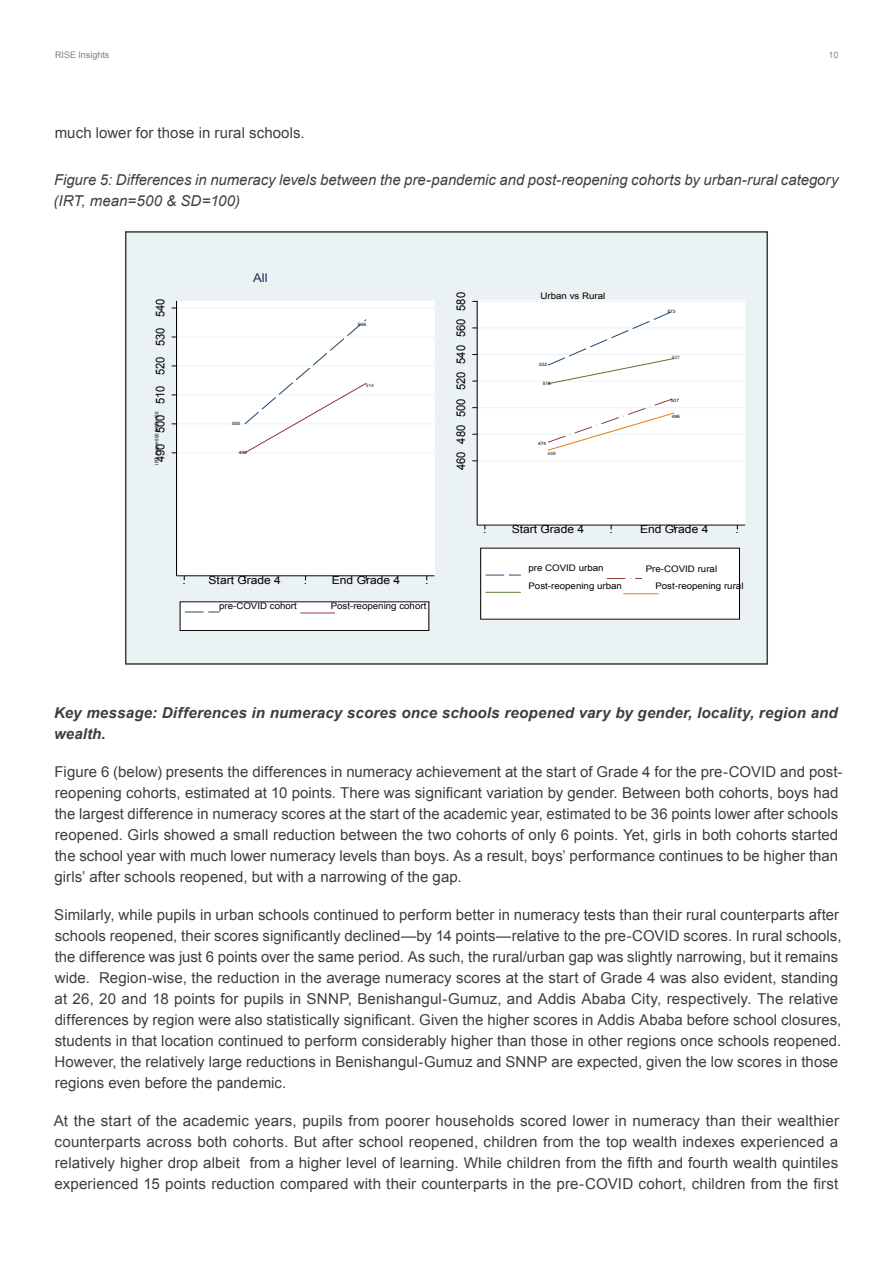
<style>
.page{position:relative;width:893px;height:1263px;background:#fff}
.page>*{position:absolute;margin:0;border:0;box-sizing:border-box;transform-origin:0 0}
.Body_Text{font:15px/21px "Arial";letter-spacing:.005em;color:#3e3e3f}
.Body_Text-2{font:italic 15px/21px "Arial";color:#3e3e3f}
.Body_Text-3{font:italic 700 15px/21px "Arial";letter-spacing:.01em;color:#3e3e3f}
.t1{font:12px "Arial";color:#000;scale:.92 1}
.t2{font:12px "Arial";color:#1e2d53;scale:1.08 1}
.t3{font:11.1px "Arial";color:#000;scale:1.08 1}
.t4{font:9px "Arial";color:#000;scale:1.08 1}
.Body_Text-4{font:9px "Arial";color:#808083}
.Body_Text-5{font:9px "Arial";color:#8b8b8f}
.t5{font:4.8px "Arial";color:#000;scale:.92 1}
.t6{font:4.5px "Arial";color:#000;scale:1.08 1}
.t7{font:4.5px "Arial";color:#1e2d53;scale:1.08 1}
</style>
<div class="page">
<div style="left:126px;top:232px;width:641px;height:431px;background:#eaf2f3"></div>
<div style="left:177px;top:301px;width:257px;height:275px;background:#fff"></div>
<div style="left:177px;top:301px;width:257px;height:275px;border:1px solid #fff"></div>
<hr style="left:177px;top:452px;width:257px;height:1px;background:#eaf2f3">
<hr style="left:177px;top:423px;width:257px;height:1px;background:#eaf2f3">
<hr style="left:177px;top:394px;width:257px;height:1px;background:#eaf2f3">
<hr style="left:177px;top:365px;width:257px;height:1px;background:#eaf2f3">
<hr style="left:177px;top:336px;width:257px;height:1px;background:#eaf2f3">
<hr style="left:177px;top:307px;width:257px;height:1px;background:#eaf2f3">
<svg style="left:244px;top:319px;width:123px;height:135px"></svg>
<hr style="left:176px;top:301px;width:1px;height:275px;background:#000">
<hr style="left:177px;top:575px;width:257px;height:1px;background:#000">
<div style="left:180px;top:601px;width:249px;height:30px;background:#fff"></div>
<div style="left:180px;top:601px;width:249px;height:30px;border:1px solid #000"></div>
<svg style="left:185px;top:611px;width:35px;height:1px"></svg>
<hr style="left:300px;top:612px;width:35px;height:1px;background:#90353b">
<div style="left:477px;top:301px;width:268px;height:224px;background:#fff"></div>
<div style="left:477px;top:301px;width:268px;height:224px;border:1px solid #fff"></div>
<hr style="left:477px;top:460px;width:268px;height:1px;background:#eaf2f3">
<hr style="left:477px;top:434px;width:268px;height:1px;background:#eaf2f3">
<hr style="left:477px;top:407px;width:268px;height:1px;background:#eaf2f3">
<hr style="left:477px;top:381px;width:268px;height:1px;background:#eaf2f3">
<hr style="left:477px;top:354px;width:268px;height:1px;background:#eaf2f3">
<hr style="left:477px;top:327px;width:268px;height:1px;background:#eaf2f3">
<hr style="left:477px;top:301px;width:268px;height:1px;background:#eaf2f3">
<svg style="left:547px;top:311px;width:128px;height:74px"></svg>
<svg style="left:548px;top:398px;width:127px;height:53px"></svg>
<hr style="left:477px;top:301px;width:1px;height:224px;background:#000">
<hr style="left:477px;top:525px;width:268px;height:1px;background:#000">
<div style="left:480px;top:548px;width:260px;height:71px;background:#fff"></div>
<svg style="left:486px;top:574px;width:35px;height:1px"></svg>
<svg style="left:607px;top:578px;width:35px;height:1px"></svg>
<hr style="left:486px;top:592px;width:35px;height:1px;background:#55752f">
<hr style="left:623px;top:593px;width:35px;height:1px;background:#e37e00">
<div style="left:125px;top:231px;width:643px;height:434px;border:2px solid #3e3e3f"></div>
<p class="Body_Text-4" style="left:55px;top:49px;width:56px">RISE Insights</p>
<p class="Body_Text-5" style="left:828px;top:49px;width:11px">10</p>
<p class="Body_Text" style="left:55px;top:123px;width:251px">much lower for those in rural schools.</p>
<p class="Body_Text-2" style="left:54px;top:169px;width:786px">Figure 5: Differences in numeracy levels between the pre-pandemic and post-reopening cohorts by urban-rural category (IRT, mean=500 &amp; SD=100)</p>
<p class="t1" style="left:153px;top:462px;width:179px;rotate:-90deg">490 500 510 520 530 540</p>
<p class="t5" style="left:154px;top:465px;width:59px;rotate:-90deg">IRT, mean=500 &amp; SD=100</p>
<p class="t2" style="left:253px;top:270px;width:15px">All</p>
<p class="t6" style="left:232px;top:420px;width:9px">500</p>
<p class="t6" style="left:239px;top:449px;width:9px">490</p>
<p class="t6" style="left:358px;top:322px;width:9px">536</p>
<p class="t7" style="left:366px;top:383px;width:9px">514</p>
<p class="t3" style="left:182px;top:572px;width:5px">.</p>
<p class="t3" style="left:209px;top:572px;width:69px">Start Grade 4</p>
<p class="t3" style="left:304px;top:572px;width:5px">.</p>
<p class="t3" style="left:332px;top:572px;width:65px">End Grade 4</p>
<p class="t3" style="left:425px;top:572px;width:5px">.</p>
<p class="t4" style="left:219px;top:600px;width:74px">pre-COVID cohort</p>
<p class="t4" style="left:331px;top:600px;width:90px">Post-reopening cohort</p>
<p class="t1" style="left:453px;top:470px;width:195px;rotate:-90deg">460 480 500 520 540 560 580</p>
<p class="t4" style="left:541px;top:290px;width:62px">Urban vs Rural</p>
<p class="t6" style="left:539px;top:362px;width:9px">532</p>
<p class="t6" style="left:543px;top:381px;width:9px">518</p>
<p class="t6" style="left:538px;top:440px;width:9px">474</p>
<p class="t7" style="left:548px;top:450px;width:9px">468</p>
<p class="t6" style="left:668px;top:309px;width:9px">573</p>
<p class="t7" style="left:672px;top:354px;width:9px">537</p>
<p class="t6" style="left:671px;top:397px;width:9px">507</p>
<p class="t6" style="left:672px;top:413px;width:9px">496</p>
<p class="t3" style="left:483px;top:522px;width:5px">.</p>
<p class="t3" style="left:512px;top:522px;width:69px">Start Grade 4</p>
<p class="t3" style="left:609px;top:522px;width:5px">.</p>
<p class="t3" style="left:640px;top:522px;width:65px">End Grade 4</p>
<p class="t3" style="left:736px;top:522px;width:5px">.</p>
<p class="t4" style="left:528px;top:562px;width:71px">pre COVID urban</p>
<p class="t4" style="left:646px;top:563px;width:68px">Pre-COVID rural</p>
<p class="t4" style="left:528px;top:580px;width:88px">Post-reopening urban</p>
<p class="t4" style="left:655px;top:580px;width:83px">Post-reopening rural</p>
<p class="Body_Text-3" style="left:54px;top:703px;width:785px">Key message: Differences in numeracy scores once schools reopened vary by gender, locality, region and wealth.</p>
<p class="Body_Text" style="left:54px;top:761px;width:789px">Figure 6 (below) presents the differences in numeracy achievement at the start of Grade 4 for the pre-COVID and post&shy;reopening cohorts, estimated at 10 points. There was significant variation by gender. Between both cohorts, boys had the largest difference in numeracy scores at the start of the academic year, estimated to be 36 points lower after schools reopened. Girls showed a small reduction between the two cohorts of only 6 points. Yet, girls in both cohorts started the school year with much lower numeracy levels than boys. As a result, boys’ performance continues to be higher than girls’ after schools reopened, but with a narrowing of the gap.</p>
<p class="Body_Text" style="left:54px;top:905px;width:789px">Similarly, while pupils in urban schools continued to perform better in numeracy tests than their rural counterparts after schools reopened, their scores significantly declined—by 14 points—relative to the pre-COVID scores. In rural schools, the difference was just 6 points over the same period. As such, the rural/urban gap was slightly narrowing, but it remains wide. Region-wise, the reduction in the average numeracy scores at the start of Grade 4 was also evident, standing at 26, 20 and 18 points for pupils in SNNP, Benishangul-Gumuz, and Addis Ababa City, respectively. The relative differences by region were also statistically significant. Given the higher scores in Addis Ababa before school closures, students in that location continued to perform considerably higher than those in other regions once schools reopened.<br>However, the relatively large reductions in Benishangul-Gumuz and SNNP are expected, given the low scores in those regions even before the pandemic.</p>
<p class="Body_Text" style="left:54px;top:1111px;width:787px;text-align:justify">At the start of the academic years, pupils from poorer households scored lower in numeracy than their wealthier counterparts across both cohorts. But after school reopened, children from the top wealth indexes experienced a relatively higher drop albeit from a higher level of learning. While children from the fifth and fourth wealth quintiles experienced 15 points reduction compared with their counterparts in the pre-COVID cohort, children from the first</p>
</div>
